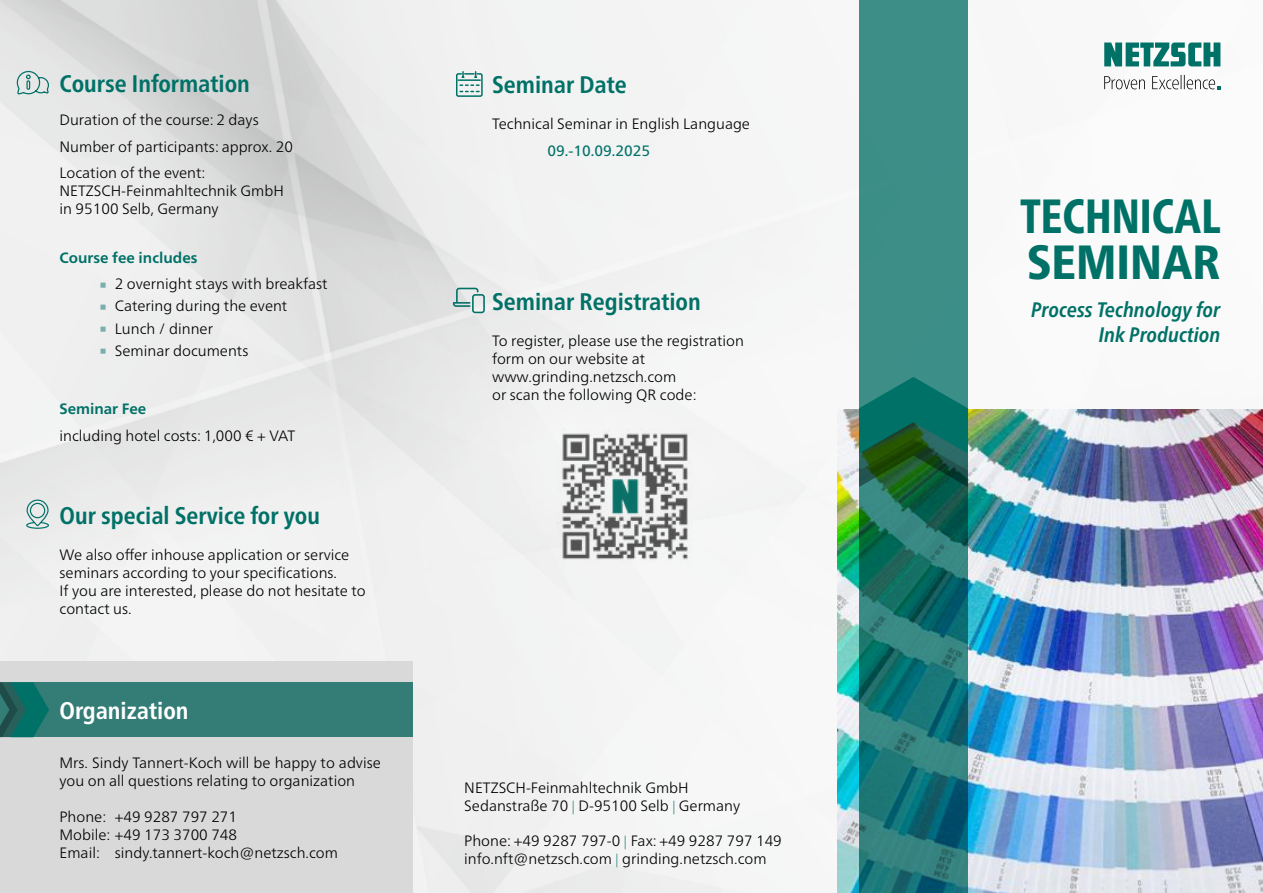
<style>
.page{position:relative;width:1263px;height:893px;background:#fff}
.page>*{position:absolute;margin:0;border:0;box-sizing:border-box;transform-origin:0 0}
.t1{font:800 condensed 48px/46.5px "Frutiger Neue LTW1 G";color:#007167;scale:.88 1}
.t2{font:45px "Frutiger Neue LTW1 G";color:#79b0ad}
.t3{font:700 condensed 24px "Frutiger Neue LTW1 G";color:#007167}
.t4{font:700 condensed 24px "Frutiger Neue LTW1 G";color:#fff}
.t5{font:italic 700 condensed 21px/25.2px "Frutiger Neue LTW1 G";color:#007167;text-align:right}
.t6{font:300 15px/18px "Frutiger Neue LTW1 G";color:#000}
.t7{font:700 15px "Frutiger Neue LTW1 G";color:#007167}
.t8{font:15px "Frutiger Neue LTW1 G";color:#007167}
</style>
<div class="page">
<img style="left:0;top:0;width:1221px;height:893px">
<img style="left:838px;top:409px;width:425px;height:484px">
<div style="left:0;top:662px;width:412px;height:231px;background:#d9d9da"></div>
<div style="left:0;top:682px;width:412px;height:55px;background:#347d77"></div>
<svg style="left:0;top:682px;width:49px;height:55px"></svg>
<svg style="left:859px;top:0;width:109px;height:893px;fill:#3a8c86"></svg>
<svg style="left:859px;top:377px;width:109px;height:110px"></svg>
<svg style="left:1104px;top:43px;width:116px;height:23px"></svg>
<svg style="left:1104px;top:75px;width:116px;height:14px"></svg>
<svg style="left:16px;top:70px;width:34px;height:25px"></svg>
<svg style="left:26px;top:499px;width:24px;height:30px"></svg>
<svg style="left:453px;top:288px;width:32px;height:25px"></svg>
<svg style="left:455px;top:70px;width:28px;height:28px"></svg>
<img style="left:549px;top:420px;width:153px;height:153px">
<svg style="left:573px;top:800px;width:1px;height:14px"></svg>
<svg style="left:674px;top:800px;width:1px;height:14px"></svg>
<svg style="left:625px;top:835px;width:1px;height:14px"></svg>
<svg style="left:617px;top:853px;width:1px;height:14px"></svg>
<h3 class="t3" style="left:60px;top:66px;width:192px">Course Information</h3>
<p class="t6" style="left:60px;top:107px;width:235px;line-height:26.5px">Duration of the course: 2 days<br>Number of participants: approx. 20<br>Location of the event:</p>
<p class="t6" style="left:60px;top:182px;width:226px">NETZSCH-Feinmahltechnik GmbH in 95100 Selb, Germany</p>
<p class="t7" style="left:60px;top:248px;width:140px">Course fee includes</p>
<h2 class="t2" style="left:98px;top:254px;width:12px">∙</h2>
<p class="t6" style="left:115px;top:275px;width:214px">2 overnight stays with breakfast</p>
<h2 class="t2" style="left:98px;top:277px;width:12px">∙</h2>
<p class="t6" style="left:115px;top:297px;width:174px">Catering during the event</p>
<h2 class="t2" style="left:98px;top:299px;width:12px">∙</h2>
<p class="t6" style="left:115px;top:319px;width:100px">Lunch / dinner</p>
<h2 class="t2" style="left:98px;top:321px;width:12px">∙</h2>
<p class="t6" style="left:115px;top:341px;width:135px">Seminar documents</p>
<p class="t7" style="left:60px;top:400px;width:88px">Seminar Fee</p>
<p class="t6" style="left:60px;top:426px;width:237px">including hotel costs: 1,000 € + VAT</p>
<h3 class="t3" style="left:60px;top:498px;width:262px">Our special Service for you</h3>
<p class="t6" style="left:60px;top:546px;width:308px">We also offer inhouse application or service seminars according to your specifications.<br>If you are interested, please do not hesitate to contact us.</p>
<h3 class="t4" style="left:60px;top:692px;width:130px">Organization</h3>
<p class="t6" style="left:60px;top:754px;width:323px">Mrs. Sindy Tannert-Koch will be happy to advise you on all questions relating to organization</p>
<p class="t6" style="left:60px;top:808px;width:280px">Phone: +49 9287 797 271<br>Mobile: +49 173 3700 748<br>Email: sindy.tannert-koch@netzsch.com</p>
<h3 class="t3" style="left:492px;top:67px;width:136px">Seminar Date</h3>
<p class="t6" style="left:492px;top:115px;width:259px">Technical Seminar in English Language</p>
<p class="t8" style="left:547px;top:142px;width:104px">09.-10.09.2025</p>
<h3 class="t3" style="left:492px;top:284px;width:210px">Seminar Registration</h3>
<p class="t6" style="left:492px;top:332px;width:253px">To register, please use the registration form on our website at www.grinding.netzsch.com<br>or scan the following QR code:</p>
<p class="t6" style="left:464px;top:778px;width:277px">NETZSCH-Feinmahltechnik GmbH<br>Sedanstraße 70 D-95100 Selb Germany</p>
<p class="t6" style="left:464px;top:832px;width:319px">Phone: +49 9287 797-0 Fax: +49 9287 797 149 info.nft@netzsch.com grinding.netzsch.com</p>
<h1 class="t1" style="left:1020px;top:188px;width:229px">TECHNICAL<br>SEMINAR</h1>
<h3 class="t5" style="left:1031px;top:295px;width:191px">Process Technology for<br>Ink Production</h3>
</div>
